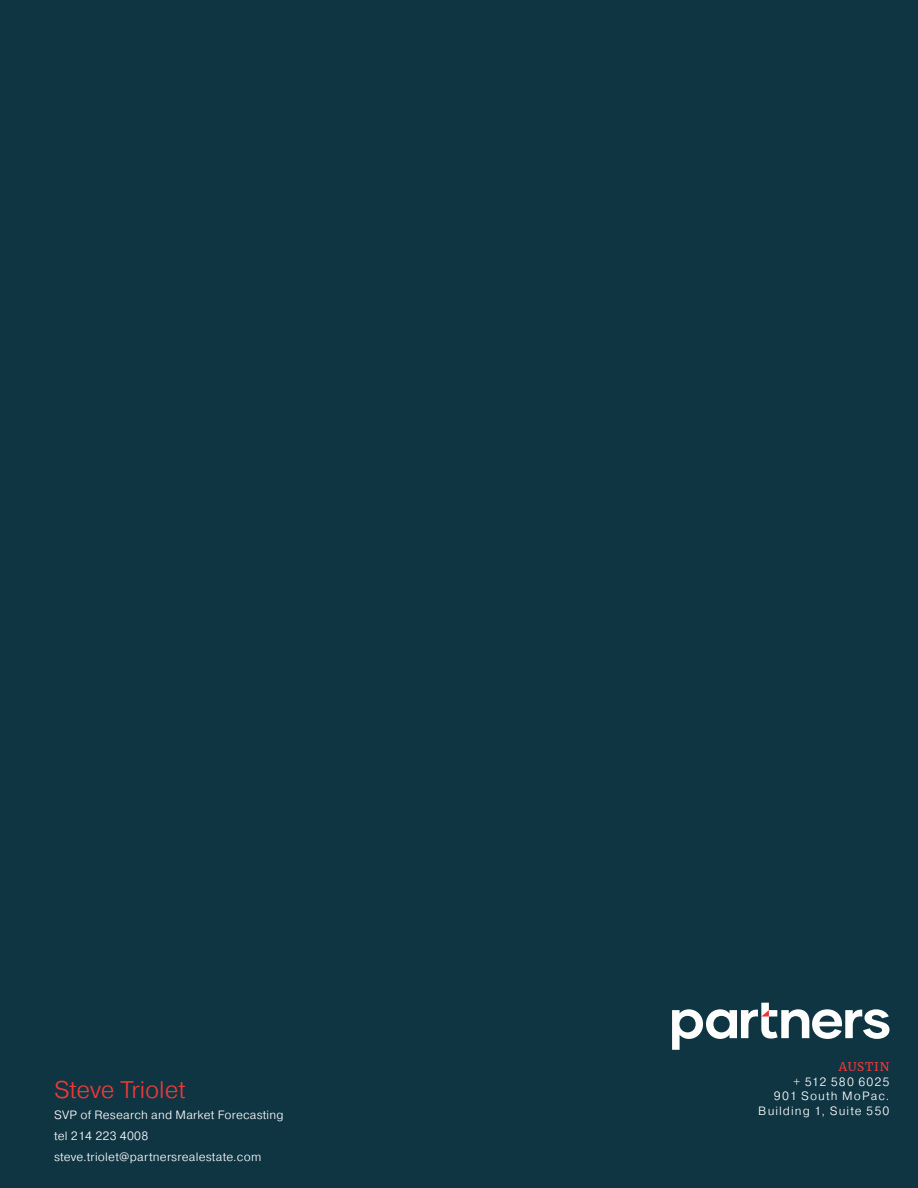
<style>
.page{position:relative;width:918px;height:1188px;background:#0f3543}
.page>*{position:absolute;margin:0;border:0;box-sizing:border-box;transform-origin:0 0}
.t1{font:300 24px "Pragmatica";color:#ee3938}
.t2{font:300 12px/21px "Pragmatica";letter-spacing:.02em;color:#fff}
.t3{font:300 12px/14.4px "Pragmatica";letter-spacing:.09em;color:#fff;text-align:right}
.t4{font:12px "Merriweather";letter-spacing:.065em;color:#ee3938}
</style>
<div class="page">
<svg style="left:672px;top:1003px;width:217px;height:47px"></svg>
<h1 class="t1" style="left:54px;top:1074px;width:133px">Steve Triolet</h1>
<p class="t2" style="left:54px;top:1104px;width:231px">SVP of Research and Market Forecasting tel 214 223 4008 steve.triolet@partnersrealestate.com</p>
<p class="t4" style="left:839px;top:1059px;width:52px">AUSTIN</p>
<p class="t3" style="left:758px;top:1074px;width:133px">+ 512 580 6025<br>901 South MoPac.<br>Building 1, Suite 550</p>
</div>
